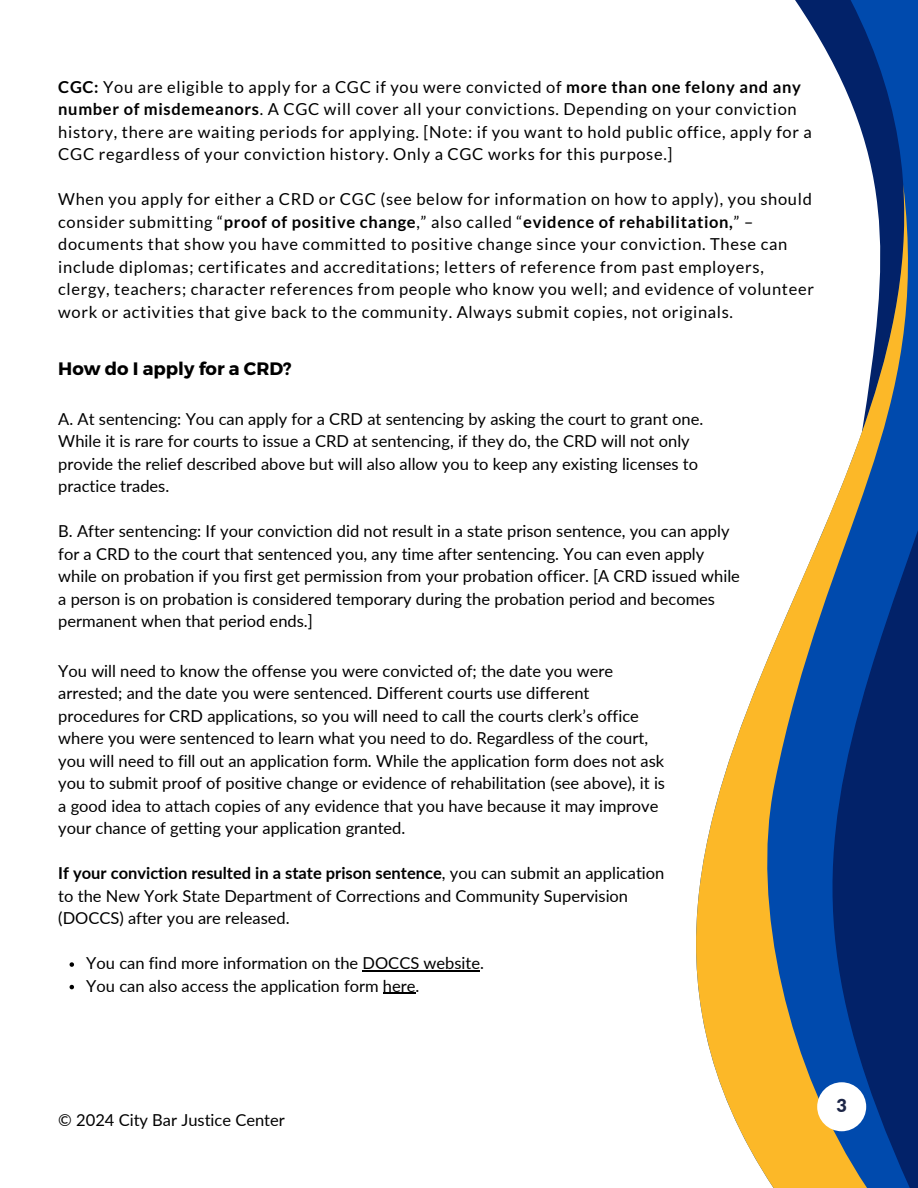
<style>
.page{position:relative;width:918px;height:1188px;background:#fff}
.page>*{position:absolute;margin:0;border:0;box-sizing:border-box;transform-origin:0 0}
.t1{font:700 18px "Montserrat";color:#000}
.t2{font:900 18px "Lato";color:#1d2647}
.t3{font:16.5px/22.5px "Lato";color:#000}
.t4{font:16.5px/22.5px "Lato";letter-spacing:.04em;color:#000}
.s1{font-weight:700}
</style>
<div class="page">
<svg style="left:795px;top:0;width:123px;height:184px"></svg>
<svg style="left:696px;top:184px;width:222px;height:1004px"></svg>
<svg style="left:814px;top:285px;width:104px;height:903px;background:#385a8e"></svg>
<div style="left:817px;top:1082px;width:49px;height:49px;background:#fff;border-radius:50%"></div>
<svg style="left:70px;top:962px;width:4px;height:5px"></svg>
<hr style="left:363px;top:970px;width:117px;height:1px;background:#000">
<svg style="left:70px;top:985px;width:4px;height:4px"></svg>
<hr style="left:383px;top:993px;width:33px;height:1px;background:#000">
<p class="t4" style="left:58px;top:75px;width:755px"><span class="s1">CGC:</span> You are eligible to apply for a CGC if you were convicted of <span class="s1">more than one felony and any number of misdemeanors</span>. A CGC will cover all your convictions. Depending on your conviction history, there are waiting periods for applying. [Note: if you want to hold public office, apply for a CGC regardless of your conviction history. Only a CGC works for this purpose.]</p>
<p class="t4" style="left:58px;top:188px;width:757px">When you apply for either a CRD or CGC (see below for information on how to apply), you should consider submitting “<span class="s1">proof of positive change</span>,” also called “<span class="s1">evidence of rehabilitation,</span>” – documents that show you have committed to positive change since your conviction. These can include diplomas; certificates and accreditations; letters of reference from past employers, clergy, teachers; character references from people who know you well; and evidence of volunteer work or activities that give back to the community. Always submit copies, not originals.</p>
<p class="t1" style="left:58px;top:357px;width:235px">How do I apply for a CRD?</p>
<h1 class="t3" style="left:58px;top:407px;width:647px">A. At sentencing: You can apply for a CRD at sentencing by asking the court to grant one.<br>While it is rare for courts to issue a CRD at sentencing, if they do, the CRD will not only provide the relief described above but will also allow you to keep any existing licenses to practice trades.</h1>
<p class="t3" style="left:58px;top:519px;width:683px">B. After sentencing: If your conviction did not result in a state prison sentence, you can apply for a CRD to the court that sentenced you, any time after sentencing. You can even apply while on probation if you first get permission from your probation officer. [A CRD issued while a person is on probation is considered temporary during the probation period and becomes permanent when that period ends.]</p>
<p class="t3" style="left:58px;top:659px;width:608px">You will need to know the offense you were convicted of; the date you were arrested; and the date you were sentenced. Different courts use different procedures for CRD applications, so you will need to call the courts clerk’s office where you were sentenced to learn what you need to do. Regardless of the court, you will need to fill out an application form. While the application form does not ask you to submit proof of positive change or evidence of rehabilitation (see above), it is a good idea to attach copies of any evidence that you have because it may improve your chance of getting your application granted.</p>
<p class="t3" style="left:58px;top:861px;width:608px"><span class="s1">If your conviction resulted in a state prison sentence</span>, you can submit an application to the New York State Department of Corrections and Community Supervision (DOCCS) after you are released.</p>
<p class="t3" style="left:86px;top:951px;width:399px">You can find more information on the DOCCS website.</p>
<p class="t3" style="left:86px;top:974px;width:335px">You can also access the application form here.</p>
<p class="t3" style="left:58px;top:1109px;width:228px">© 2024 City Bar Justice Center</p>
<p class="t2" style="left:836px;top:1095px;width:12px">3</p>
</div>
